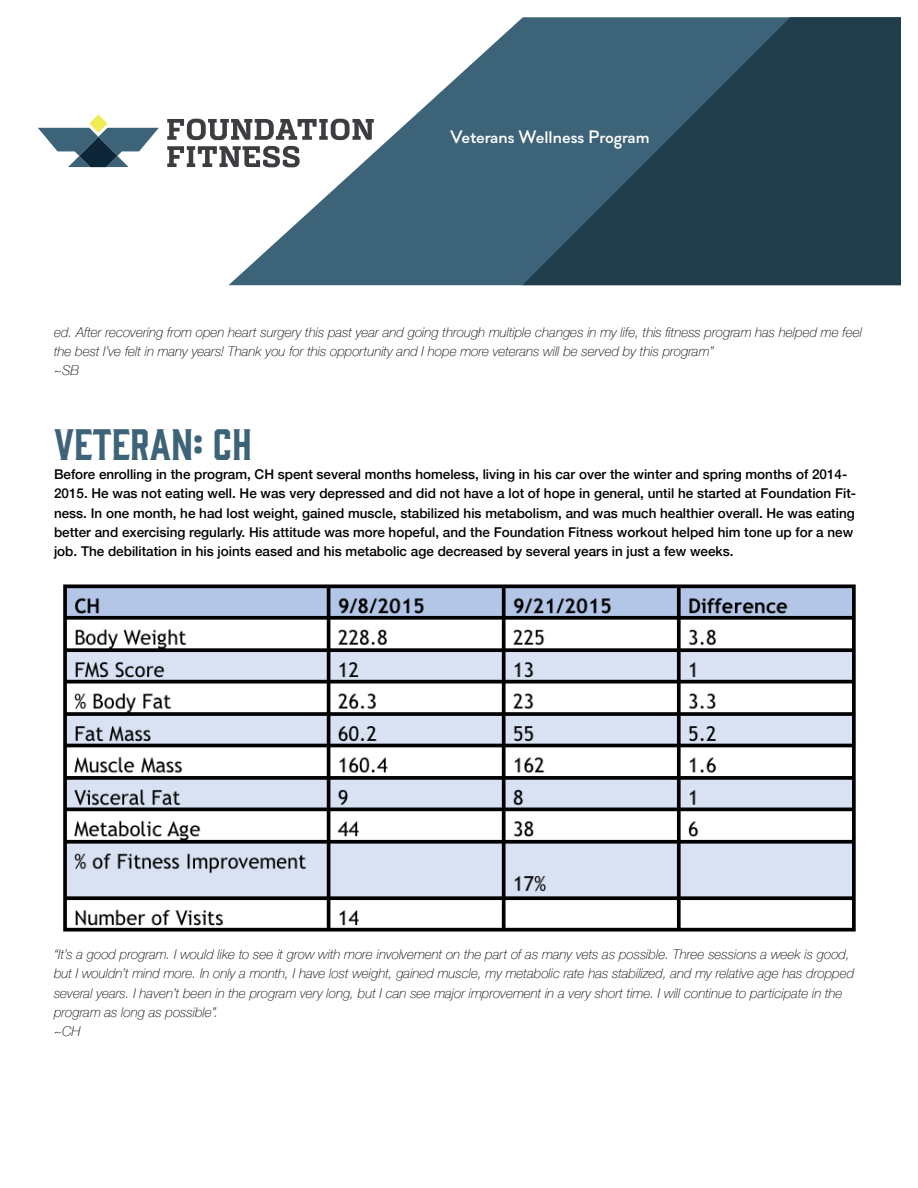
<style>
.page{position:relative;width:918px;height:1188px;background:#fff}
.page>*{position:absolute;margin:0;border:0;box-sizing:border-box;transform-origin:0 0}
.t1{font:40.5px "Gin";color:#3d6378}
.t2{font:500 18px "Soin Sans Pro";color:#fff}
.t3{font:italic 100 13.5px/19.2px "Helvetica Neue";color:#000}
.t4{font:500 13.5px/19.2px "Helvetica Neue";color:#000}
</style>
<div class="page">
<svg style="left:167px;top:119px;width:62px;height:21px"></svg>
<svg style="left:167px;top:146px;width:62px;height:21px"></svg>
<svg style="left:38px;top:114px;width:121px;height:53px"></svg>
<svg style="left:229px;top:18px;width:293px;height:267px;fill:#3d6378"></svg>
<svg style="left:522px;top:17px;width:379px;height:268px;background:#2a4a5b"></svg>
<img style="left:63px;top:584px;width:793px;height:348px">
<h2 class="t2" style="left:450px;top:126px;width:201px">Veterans Wellness Program</h2>
<p class="t3" style="left:54px;top:322px;width:809px">ed. After recovering from open heart surgery this past year and going through multiple changes in my life, this fitness program has helped me feel the best I’ve felt in many years! Thank you for this opportunity and I hope more veterans will be served by this program”<br>~SB</p>
<h1 class="t1" style="left:54px;top:417px;width:200px">VETERAN: CH</h1>
<p class="t4" style="left:54px;top:464px;width:804px">Before enrolling in the program, CH spent several months homeless, living in his car over the winter and spring months of 2014- 2015. He was not eating well. He was very depressed and did not have a lot of hope in general, until he started at Foundation Fit&shy;ness. In one month, he had lost weight, gained muscle, stabilized his metabolism, and was much healthier overall. He was eating better and exercising regularly. His attitude was more hopeful, and the Foundation Fitness workout helped him tone up for a new job. The debilitation in his joints eased and his metabolic age decreased by several years in just a few weeks.</p>
<p class="t3" style="left:54px;top:944px;width:802px">“It’s a good program. I would like to see it grow with more involvement on the part of as many vets as possible. Three sessions a week is good, but I wouldn’t mind more. In only a month, I have lost weight, gained muscle, my metabolic rate has stabilized, and my relative age has dropped several years. I haven’t been in the program very long, but I can see major improvement in a very short time. I will continue to participate in the program as long as possible”.<br>~CH</p>
</div>
